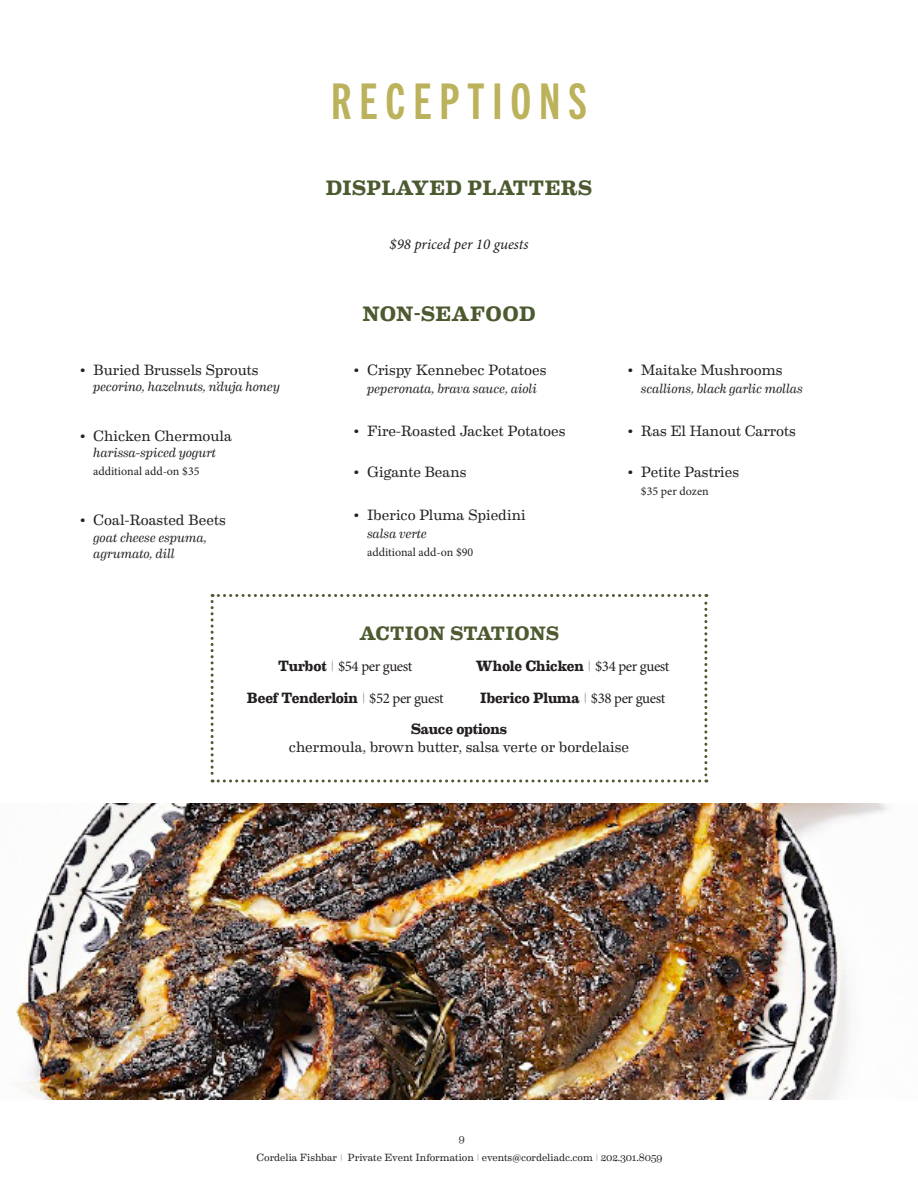
<style>
.page{position:relative;width:918px;height:1188px;background:#fff}
.page>*{position:absolute;margin:0;border:0;box-sizing:border-box;transform-origin:0 0}
.Page_Titles{font:49.5px "Trade Gothic Next LT Pro Bd Cm";letter-spacing:.16em;color:#bcb25b}
.H2-subheade-center{font:700 21px "Eames Century Modern";letter-spacing:.015em;color:#4c5a30}
.H2-subheade-center-2{font:700 19.5px "Eames Century Modern";letter-spacing:.01em;color:#4c5a30}
.t1{font:15px "Eames Century Modern";letter-spacing:-.005em;color:#231f20}
.t2{font:700 15px "Eames Century Modern";letter-spacing:-.01em;color:#231f20}
.t3{font:italic 15px "Minion Pro";letter-spacing:-.005em;color:#211d1e}
.t4{font:15px "Minion Pro";letter-spacing:-.03em;color:#231f20}
.t5{font:italic 13.5px/16.2px "Eames Century Modern";letter-spacing:-.005em;color:#231f20}
.t6{font:12px "Minion Pro";color:#231f20}
.t7{font:10.5px/19.4px "Eames Century Modern";letter-spacing:-.005em;color:#231f20;text-align:center}
.s1{font-family:"Averia Serif Libre"}
.s2{font-family:"Eames Century Modern";font-weight:700}
.s3{font-family:"Eames Century Modern"}
.s4{font-weight:400}
.s5{font-family:"Minion Pro";font-weight:400}
</style>
<div class="page">
<svg style="left:211px;top:594px;width:496px;height:188px"></svg>
<img style="left:12px;top:804px;width:876px;height:296px">
<p class="Page_Titles" style="left:331px;top:68px;width:257px">RECEPTIONS</p>
<p class="H2-subheade-center" style="left:326px;top:172px;width:268px">DISPLAYED PLATTERS</p>
<p class="t3" style="left:390px;top:234px;width:140px">$98 priced per 10 guests</p>
<p class="t1" style="left:80px;top:359px;width:180px"><span class="s1">•</span> Buried Brussels Sprouts</p>
<p class="t5" style="left:93px;top:378px;width:188px">pecorino, hazelnuts, n’duja honey</p>
<p class="t1" style="left:80px;top:425px;width:154px"><span class="s1">•</span> Chicken Chermoula</p>
<p class="t5" style="left:93px;top:444px;width:125px">harissa-spiced yogurt</p>
<p class="t6" style="left:93px;top:464px;width:108px">additional add-on $35</p>
<p class="t1" style="left:80px;top:509px;width:148px"><span class="s1">•</span> Coal-Roasted Beets</p>
<p class="t5" style="left:93px;top:528px;width:115px">goat cheese espuma, agrumato, dill</p>
<p class="H2-subheade-center" style="left:363px;top:298px;width:175px">NON-SEAFOOD</p>
<p class="t1" style="left:354px;top:359px;width:194px"><span class="s1">•</span> Crispy Kennebec Potatoes</p>
<p class="t5" style="left:367px;top:379px;width:171px">peperonata, brava sauce, aioli</p>
<p class="t1" style="left:354px;top:419px;width:213px"><span class="s1">•</span> Fire-Roasted Jacket Potatoes</p>
<p class="t1" style="left:354px;top:460px;width:114px"><span class="s1">•</span> Gigante Beans</p>
<p class="t1" style="left:354px;top:503px;width:174px"><span class="s1">•</span> Iberico Pluma Spiedini</p>
<p class="t5" style="left:367px;top:524px;width:61px">salsa verte</p>
<p class="t6" style="left:367px;top:544px;width:108px">additional add-on $90</p>
<p class="t1" style="left:627px;top:359px;width:157px"><span class="s1">•</span> Maitake Mushrooms</p>
<p class="t5" style="left:641px;top:379px;width:163px">scallions, black garlic mollas</p>
<p class="t1" style="left:627px;top:419px;width:170px"><span class="s1">•</span> Ras El Hanout Carrots</p>
<p class="t1" style="left:627px;top:460px;width:113px"><span class="s1">•</span> Petite Pastries</p>
<p class="t6" style="left:641px;top:483px;width:69px">$35 per dozen</p>
<p class="H2-subheade-center-2" style="left:359px;top:619px;width:201px">ACTION STATIONS</p>
<p class="t4" style="left:278px;top:657px;width:136px"><span class="s2">Turbot</span> <span class="s3">|</span> $54 per guest</p>
<p class="t2" style="left:247px;top:686px;width:198px">Beef Tenderloin <span class="s4">|</span> <span class="s5">$52 per guest</span></p>
<p class="t2" style="left:476px;top:655px;width:195px">Whole Chicken <span class="s4">|</span> <span class="s5">$34 per guest</span></p>
<p class="t2" style="left:480px;top:686px;width:187px">Iberico Pluma <span class="s4">|</span> <span class="s5">$38 per guest</span></p>
<p class="t2" style="left:411px;top:718px;width:98px">Sauce options</p>
<p class="t1" style="left:289px;top:736px;width:342px">chermoula, brown butter, salsa verte or bordelaise</p>
<p class="t7" style="left:257px;top:1128px;width:407px">9<br>Cordelia Fishbar | Private Event Information | events@cordeliadc.com | 202.301.8059</p>
</div>
